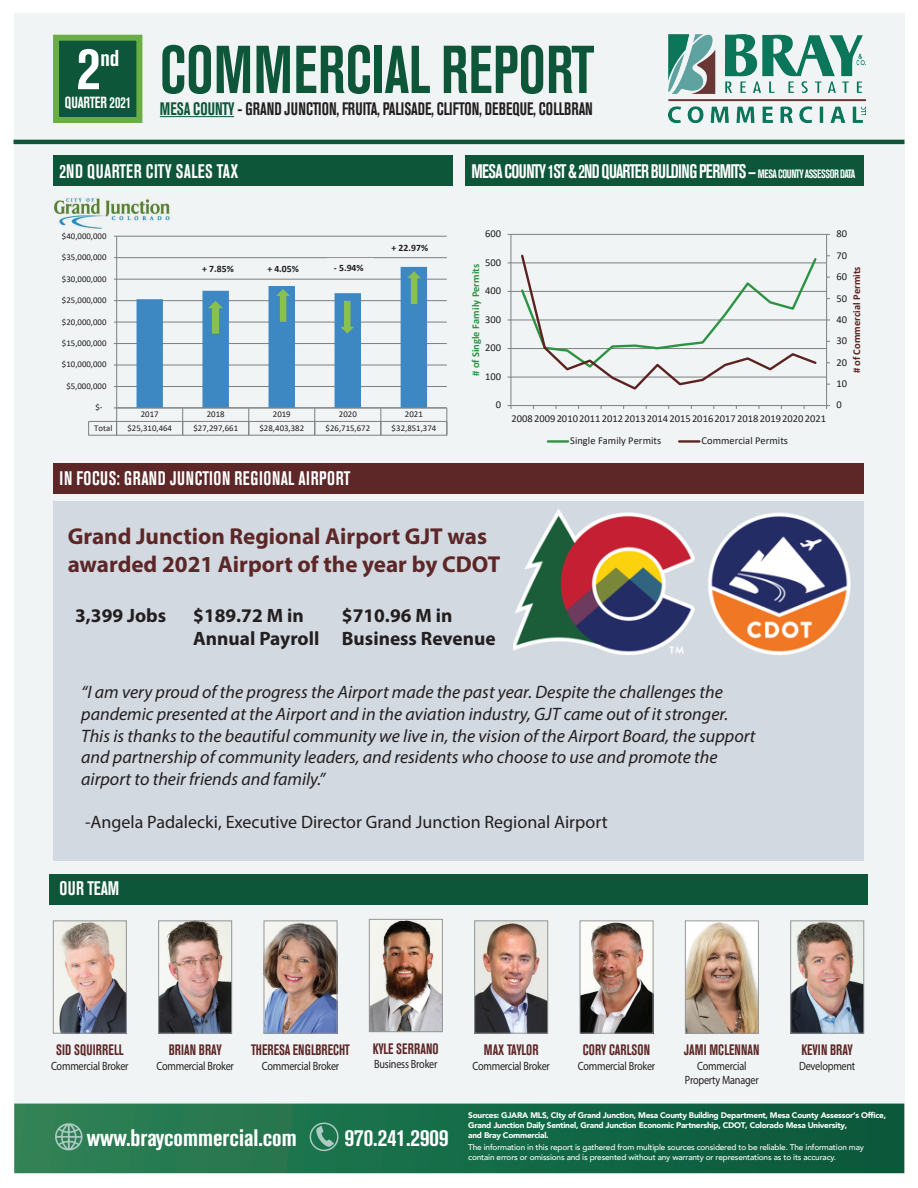
<style>
.page{position:relative;width:918px;height:1188px;background:#fff}
.page>*{position:absolute;margin:0;border:0;box-sizing:border-box;transform-origin:0 0}
.t1{font:700 condensed 66.9px "Akzidenz Grotesk BE";letter-spacing:.005em;color:#0d563a;scale:.85 1}
.t2{font:700 condensed 59.7px "Akzidenz Grotesk BE";color:#fff}
.t3{font:700 condensed 23.7px "Akzidenz Grotesk BE";color:#fff}
.t4{font:700 23.1px/27.8px "Myriad Pro";color:#5d2627}
.t5{font:700 condensed 22.8px "Akzidenz Grotesk BE";color:#fff}
.t6{font:700 condensed 19.5px "Akzidenz Grotesk BE";letter-spacing:-.035em;color:#fff;scale:.85 1}
.t7{font:700 condensed 19.5px "Akzidenz Grotesk BE";letter-spacing:.035em;color:#fff;scale:.85 1}
.t8{font:700 condensed 19.5px "Akzidenz Grotesk BE";letter-spacing:.01em;color:#fff;scale:.85 1}
.t9{font:700 19.35px/23.2px "Myriad Pro";color:#231f20}
.t10{font:italic 18px/21.6px "Myriad Pro";color:#231f20}
.t11{font:18px "Myriad Pro";color:#231f20}
.t12{font:700 condensed 17.85px "Akzidenz Grotesk BE";letter-spacing:.005em;color:#231f20;scale:.85 1}
.t13{font:700 condensed 16.05px "Akzidenz Grotesk BE";letter-spacing:-.01em;color:#fff;scale:.85 1}
.t14{font:700 condensed 15px "Akzidenz Grotesk BE";letter-spacing:.005em;color:#5d2627;scale:.85 1}
.t15{font:12px/14.4px "Myriad Pro";letter-spacing:-.02em;color:#231f20;text-align:center;scale:.85 1}
.t16{font:10.5px "Calibri";color:#231f20}
.t17{font:700 10.5px "Calibri";color:#2f9b46}
.t18{font:700 10.5px "Calibri";color:#632321}
.t19{font:700 9.75px "Calibri";letter-spacing:.005em;color:#231f20}
.t20{font:8.85px "Calibri";color:#231f20}
.t21{font:900 8.1px/9.8px "Avenir";letter-spacing:-.03em;color:#fff}
.t22{font:500 8.1px/9.8px "Avenir";letter-spacing:-.02em;color:#fff}
.s1{color:#0d563a}
.s2{font-size:18px}
.s3{font-size:12px}
</style>
<div class="page">
<div style="left:14px;top:14px;width:890px;height:1158px;background:#f1f4f4"></div>
<div style="left:53px;top:501px;width:810px;height:360px;background:#d2d9e0"></div>
<img style="left:56px;top:923px;width:69px;height:108px">
<div style="left:53px;top:921px;width:74px;height:112px;border:1px solid #939598"></div>
<img style="left:371px;top:921px;width:70px;height:109px">
<div style="left:369px;top:919px;width:74px;height:113px;border:1px solid #939598"></div>
<img style="left:476px;top:923px;width:70px;height:108px">
<div style="left:474px;top:921px;width:74px;height:112px;border:1px solid #939598"></div>
<img style="left:582px;top:923px;width:69px;height:108px">
<div style="left:580px;top:921px;width:73px;height:112px;border:1px solid #939598"></div>
<img style="left:687px;top:923px;width:70px;height:108px">
<div style="left:685px;top:921px;width:74px;height:112px;border:1px solid #939598"></div>
<img style="left:792px;top:923px;width:70px;height:108px">
<div style="left:790px;top:921px;width:74px;height:112px;border:1px solid #939598"></div>
<img style="left:160px;top:923px;width:70px;height:108px">
<div style="left:158px;top:921px;width:74px;height:112px;border:1px solid #939598"></div>
<img style="left:266px;top:923px;width:69px;height:108px">
<div style="left:264px;top:921px;width:73px;height:112px;border:1px solid #939598"></div>
<svg style="left:53px;top:34px;width:90px;height:89px;background:#256d3e"></svg>
<img style="left:669px;top:34px;width:196px;height:88px">
<hr style="left:160px;top:116px;width:74px;height:1px;background:#0d563a">
<hr style="left:14px;top:140px;width:890px;height:4px;background:#0d563a">
<div style="left:53px;top:463px;width:811px;height:31px;background:#5d2627"></div>
<div style="left:49px;top:875px;width:819px;height:30px;background:#0d563a"></div>
<div style="left:53px;top:156px;width:400px;height:30px;background:#0d563a"></div>
<div style="left:465px;top:156px;width:399px;height:30px;background:#0d563a"></div>
<svg style="left:507px;top:233px;width:323px;height:210px"></svg>
<img style="left:513px;top:509px;width:338px;height:146px">
<svg style="left:14px;top:1104px;width:890px;height:69px;background:#196c48"></svg>
<svg style="left:55px;top:1123px;width:28px;height:27px"></svg>
<svg style="left:316px;top:1126px;width:18px;height:21px"></svg>
<div style="left:310px;top:1123px;width:29px;height:28px;border:1px solid #accbc3;border-radius:50%"></div>
<svg style="left:92px;top:228px;width:355px;height:39px"></svg>
<img style="left:54px;top:197px;width:116px;height:31px">
<svg style="left:88px;top:267px;width:360px;height:169px"></svg>
<div style="left:261px;top:260px;width:53px;height:15px;background:#f1f4f4"></div>
<div style="left:385px;top:238px;width:59px;height:15px;background:#f1f4f4"></div>
<div style="left:328px;top:258px;width:46px;height:20px;background:#f1f4f4"></div>
<div style="left:196px;top:260px;width:50px;height:17px;background:#f1f4f4"></div>
<h2 class="t2" style="left:77px;top:34px;width:25px">2</h2>
<p class="t5" style="left:100px;top:45px;width:20px">nd</p>
<p class="t13" style="left:65px;top:94px;width:80px">QUARTER 2021</p>
<h1 class="t1" style="left:160px;top:32px;width:512px">COMMERCIAL REPORT</h1>
<p class="t12" style="left:160px;top:98px;width:511px"><span class="s1">MESA COUNTY</span> - GRAND JUNCTION, FRUITA, PALISADE, CLIFTON, DEBEQUE, COLLBRAN</p>
<p class="t8" style="left:60px;top:160px;width:212px">2ND QUARTER CITY SALES TAX</p>
<p class="t6" style="left:471px;top:160px;width:453px">MESA COUNTY 1ST &amp; 2ND QUARTER BULDING PERMITS <span class="s2">—</span> <span class="s3">MESA COUNTY ASSESSOR DATA</span></p>
<p class="t20" style="left:62px;top:230px;width:46px">$40,000,000</p>
<p class="t16" style="left:485px;top:227px;width:18px">600</p>
<p class="t16" style="left:836px;top:227px;width:12px">80</p>
<p class="t20" style="left:62px;top:251px;width:46px">$35,000,000</p>
<p class="t20" style="left:62px;top:272px;width:46px">$30,000,000</p>
<p class="t20" style="left:62px;top:294px;width:46px">$25,000,000</p>
<p class="t20" style="left:62px;top:315px;width:46px">$20,000,000</p>
<p class="t20" style="left:62px;top:337px;width:46px">$15,000,000</p>
<p class="t20" style="left:62px;top:358px;width:46px">$10,000,000</p>
<p class="t20" style="left:66px;top:380px;width:42px">$5,000,000</p>
<p class="t19" style="left:202px;top:262px;width:33px">+ 7.85%</p>
<p class="t19" style="left:334px;top:261px;width:31px">‐ 5.94%</p>
<p class="t19" style="left:267px;top:262px;width:33px">+ 4.05%</p>
<p class="t19" style="left:392px;top:241px;width:38px">+ 22.97%</p>
<p class="t16" style="left:485px;top:255px;width:18px">500</p>
<p class="t17" style="left:468px;top:376px;width:114px;rotate:-90deg"># of Single Family Permits</p>
<p class="t16" style="left:485px;top:284px;width:18px">400</p>
<p class="t16" style="left:485px;top:312px;width:18px">300</p>
<p class="t16" style="left:485px;top:341px;width:18px">200</p>
<p class="t16" style="left:485px;top:369px;width:18px">100</p>
<p class="t16" style="left:836px;top:248px;width:12px">70</p>
<p class="t18" style="left:849px;top:373px;width:109px;rotate:-90deg"># of Commercial Permits</p>
<p class="t16" style="left:836px;top:269px;width:12px">60</p>
<p class="t16" style="left:836px;top:291px;width:12px">50</p>
<p class="t16" style="left:836px;top:312px;width:12px">40</p>
<p class="t16" style="left:836px;top:334px;width:12px">30</p>
<p class="t16" style="left:836px;top:355px;width:12px">20</p>
<p class="t16" style="left:836px;top:376px;width:12px">10</p>
<p class="t20" style="left:95px;top:401px;width:9px">$‐</p>
<p class="t20" style="left:141px;top:408px;width:19px">2017</p>
<p class="t20" style="left:207px;top:408px;width:19px">2018</p>
<p class="t20" style="left:273px;top:408px;width:19px">2019</p>
<p class="t20" style="left:339px;top:408px;width:19px">2020</p>
<p class="t20" style="left:405px;top:408px;width:19px">2021</p>
<p class="t20" style="left:94px;top:422px;width:20px">Total</p>
<p class="t20" style="left:127px;top:422px;width:46px">$25,310,464</p>
<p class="t20" style="left:193px;top:422px;width:46px">$27,297,661</p>
<p class="t20" style="left:260px;top:422px;width:46px">$28,403,382</p>
<p class="t20" style="left:326px;top:422px;width:46px">$26,715,672</p>
<p class="t20" style="left:392px;top:422px;width:46px">$32,851,374</p>
<p class="t16" style="left:496px;top:398px;width:7px">0</p>
<p class="t16" style="left:512px;top:411px;width:316px">2008 2009 2010 2011 2012 2013 2014 2015 2016 2017 2018 2019 2020 2021</p>
<p class="t16" style="left:836px;top:398px;width:7px">0</p>
<p class="t16" style="left:570px;top:434px;width:92px">Single Family Permits</p>
<p class="t16" style="left:702px;top:434px;width:88px">Commercial Permits</p>
<p class="t7" style="left:60px;top:467px;width:343px">IN FOCUS: GRAND JUNCTION REGIONAL AIRPORT</p>
<p class="t4" style="left:68px;top:522px;width:434px">Grand Junction Regional Airport GJT was awarded 2021 Airport of the year by CDOT</p>
<p class="t9" style="left:75px;top:603px;width:93px">3,399 Jobs</p>
<p class="t9" style="left:193px;top:603px;width:128px">$189.72 M in<br>Annual Payroll</p>
<p class="t9" style="left:342px;top:603px;width:155px">$710.96 M in<br>Business Revenue</p>
<p class="t10" style="left:81px;top:681px;width:676px">“I am very proud of the progress the Airport made the past year. Despite the challenges the pandemic presented at the Airport and in the aviation industry, GJT came out of it stronger.<br>This is thanks to the beautiful community we live in, the vision of the Airport Board, the support and partnership of community leaders, and residents who choose to use and promote the airport to their friends and family.”</p>
<p class="t11" style="left:85px;top:811px;width:524px">-Angela Padalecki, Executive Director Grand Junction Regional Airport</p>
<p class="t8" style="left:60px;top:877px;width:72px">OUR TEAM</p>
<p class="t14" style="left:56px;top:1042px;width:81px">SID SQUIRRELL</p>
<p class="t15" style="left:51px;top:1058px;width:93px">Commercial Broker</p>
<p class="t14" style="left:169px;top:1042px;width:64px">BRIAN BRAY</p>
<p class="t15" style="left:156px;top:1058px;width:93px">Commercial Broker</p>
<p class="t14" style="left:251px;top:1042px;width:118px">THERESA ENGLBRECHT</p>
<p class="t15" style="left:262px;top:1058px;width:93px">Commercial Broker</p>
<p class="t14" style="left:373px;top:1040px;width:79px">KYLE SERRANO</p>
<p class="t15" style="left:374px;top:1057px;width:76px">Business Broker</p>
<p class="t14" style="left:484px;top:1042px;width:66px">MAX TAYLOR</p>
<p class="t15" style="left:472px;top:1058px;width:93px">Commercial Broker</p>
<p class="t14" style="left:583px;top:1042px;width:81px">CORY CARLSON</p>
<p class="t15" style="left:578px;top:1058px;width:93px">Commercial Broker</p>
<p class="t14" style="left:684px;top:1042px;width:90px">JAMI MCLENNAN</p>
<p class="t15" style="left:685px;top:1058px;width:88px">Commercial<br>Property Manager</p>
<p class="t14" style="left:802px;top:1042px;width:62px">KEVIN BRAY</p>
<p class="t15" style="left:799px;top:1058px;width:68px">Development</p>
<h3 class="t3" style="left:87px;top:1124px;width:212px">www.braycommercial.com</h3>
<h3 class="t3" style="left:345px;top:1124px;width:105px">970.241.2909</h3>
<p class="t21" style="left:468px;top:1111px;width:419px">Sources: GJARA MLS, CIty of Grand Junction, Mesa County Building Department, Mesa County Assessor’s Office,<br>Grand Junction Daily Sentinel, Grand Junction Economic Partnership, CDOT, Colorado Mesa University,<br>and Bray Commercial.</p>
<p class="t22" style="left:468px;top:1142px;width:397px">The information in this report is gathered from multiple sources considered to be reliable. The information may contain errors or omissions and is presented without any warranty or representations as to its accuracy.</p>
</div>
